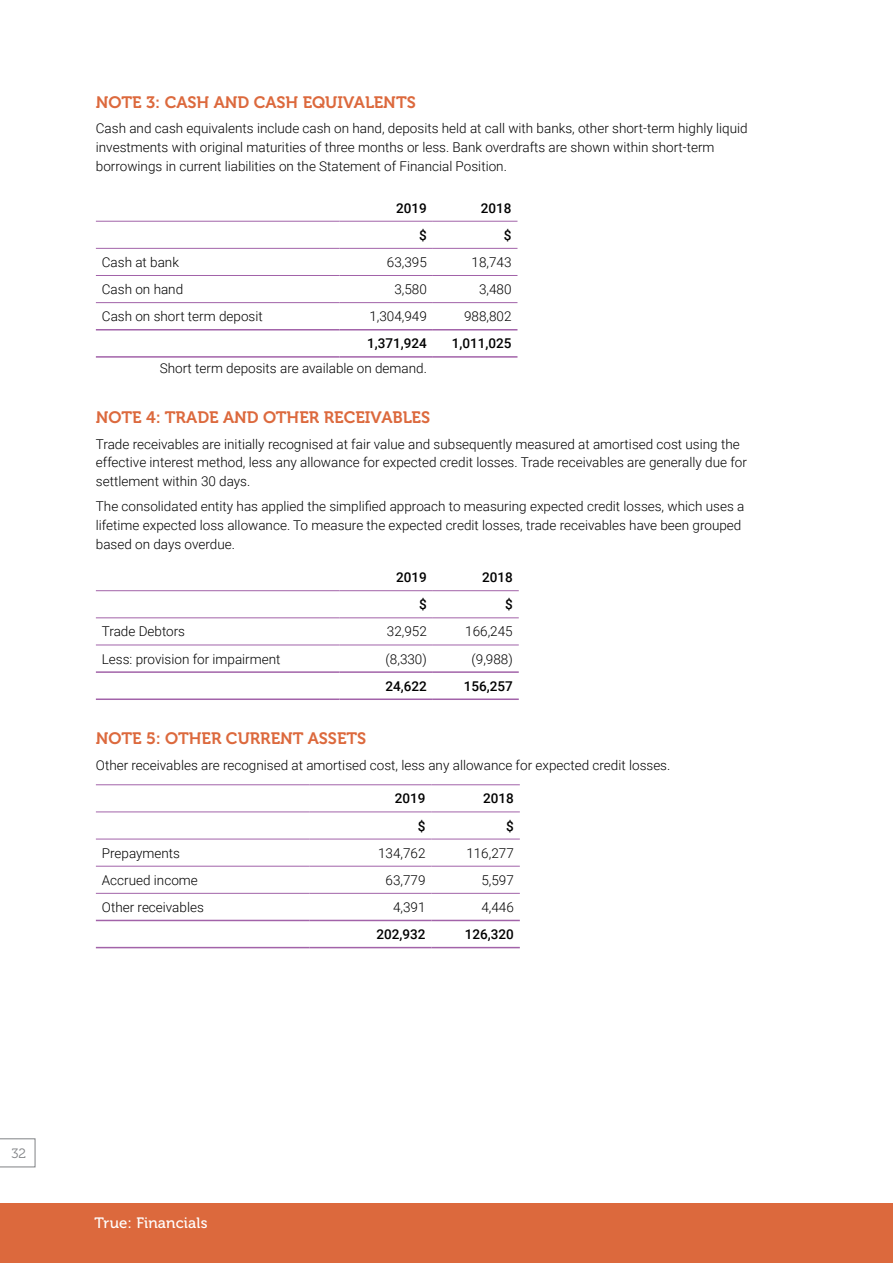
<style>
.page{position:relative;width:893px;height:1263px;background:#fff}
.page>*{position:absolute;margin:0;border:0;box-sizing:border-box;transform-origin:0 0}
.t1{font:16.5px "Museo 700";color:#dc693d}
.t2{font:15px "Museo 500";letter-spacing:.01em;color:#fff}
.t3{font:300 13.5px/18.8px "Roboto";color:#000}
.t4{font:500 13.5px "Roboto";color:#000}
.t5{font:13.5px "Museo 300";color:#808285}
</style>
<div class="page">
<div style="left:0;top:1203px;width:893px;height:60px;background:#dc693d"></div>
<hr style="left:96px;top:221px;width:243px;height:1px;background:#a263a9">
<hr style="left:339px;top:221px;width:94px;height:1px;background:#a263a9">
<hr style="left:433px;top:221px;width:84px;height:1px;background:#a263a9">
<hr style="left:96px;top:248px;width:243px;height:1px;background:#a263a9">
<hr style="left:339px;top:248px;width:94px;height:1px;background:#a263a9">
<hr style="left:433px;top:248px;width:84px;height:1px;background:#a263a9">
<hr style="left:96px;top:275px;width:243px;height:1px;background:#a263a9">
<hr style="left:339px;top:275px;width:94px;height:1px;background:#a263a9">
<hr style="left:433px;top:275px;width:84px;height:1px;background:#a263a9">
<hr style="left:96px;top:302px;width:243px;height:1px;background:#a263a9">
<hr style="left:339px;top:302px;width:94px;height:1px;background:#a263a9">
<hr style="left:433px;top:302px;width:84px;height:1px;background:#a263a9">
<hr style="left:96px;top:329px;width:243px;height:1px;background:#a263a9">
<hr style="left:339px;top:329px;width:94px;height:1px;background:#a263a9">
<hr style="left:433px;top:329px;width:84px;height:1px;background:#a263a9">
<hr style="left:96px;top:356px;width:243px;height:2px;background:#a263a9">
<hr style="left:339px;top:356px;width:94px;height:2px;background:#a263a9">
<hr style="left:433px;top:356px;width:84px;height:2px;background:#a263a9">
<hr style="left:96px;top:590px;width:243px;height:1px;background:#a263a9">
<hr style="left:339px;top:590px;width:94px;height:1px;background:#a263a9">
<hr style="left:433px;top:590px;width:86px;height:1px;background:#a263a9">
<hr style="left:96px;top:617px;width:243px;height:1px;background:#a263a9">
<hr style="left:339px;top:617px;width:94px;height:1px;background:#a263a9">
<hr style="left:433px;top:617px;width:86px;height:1px;background:#a263a9">
<hr style="left:96px;top:645px;width:243px;height:1px;background:#a263a9">
<hr style="left:339px;top:645px;width:94px;height:1px;background:#a263a9">
<hr style="left:433px;top:645px;width:86px;height:1px;background:#a263a9">
<hr style="left:96px;top:671px;width:243px;height:2px;background:#a263a9">
<hr style="left:339px;top:671px;width:94px;height:2px;background:#a263a9">
<hr style="left:433px;top:671px;width:86px;height:2px;background:#a263a9">
<hr style="left:96px;top:698px;width:243px;height:2px;background:#a263a9">
<hr style="left:339px;top:698px;width:94px;height:2px;background:#a263a9">
<hr style="left:433px;top:698px;width:86px;height:2px;background:#a263a9">
<hr style="left:96px;top:811px;width:214px;height:1px;background:#a263a9">
<hr style="left:310px;top:811px;width:122px;height:1px;background:#a263a9">
<hr style="left:432px;top:811px;width:88px;height:1px;background:#a263a9">
<hr style="left:96px;top:839px;width:214px;height:1px;background:#a263a9">
<hr style="left:310px;top:839px;width:122px;height:1px;background:#a263a9">
<hr style="left:432px;top:839px;width:88px;height:1px;background:#a263a9">
<hr style="left:96px;top:866px;width:214px;height:1px;background:#a263a9">
<hr style="left:310px;top:866px;width:122px;height:1px;background:#a263a9">
<hr style="left:432px;top:866px;width:88px;height:1px;background:#a263a9">
<hr style="left:96px;top:893px;width:214px;height:1px;background:#a263a9">
<hr style="left:310px;top:893px;width:122px;height:1px;background:#a263a9">
<hr style="left:432px;top:893px;width:88px;height:1px;background:#a263a9">
<hr style="left:96px;top:784px;width:214px;height:1px;background:#a263a9">
<hr style="left:310px;top:784px;width:122px;height:1px;background:#a263a9">
<hr style="left:432px;top:784px;width:88px;height:1px;background:#a263a9">
<hr style="left:96px;top:920px;width:214px;height:1px;background:#a263a9">
<hr style="left:310px;top:920px;width:122px;height:1px;background:#a263a9">
<hr style="left:432px;top:920px;width:88px;height:1px;background:#a263a9">
<hr style="left:96px;top:947px;width:214px;height:1px;background:#a263a9">
<hr style="left:310px;top:947px;width:122px;height:1px;background:#a263a9">
<hr style="left:432px;top:947px;width:88px;height:1px;background:#a263a9">
<svg style="left:0;top:1138px;width:35px;height:29px"></svg>
<p class="t1" style="left:96px;top:93px;width:13px">NOTE</p>
<p class="t1" style="left:146px;top:93px;width:31px">3: CASH</p>
<p class="t1" style="left:214px;top:93px;width:13px">AND</p>
<p class="t1" style="left:254px;top:93px;width:12px">CASH</p>
<p class="t1" style="left:303px;top:93px;width:34px">EQUIVALENTS</p>
<p class="t3" style="left:96px;top:118px;width:653px">Cash and cash equivalents include cash on hand, deposits held at call with banks, other short-term highly liquid investments with original maturities of three months or less. Bank overdrafts are shown within short-term borrowings in current liabilities on the Statement of Financial Position.</p>
<p class="t4" style="left:396px;top:198px;width:32px">2019</p>
<p class="t4" style="left:481px;top:198px;width:32px">2018</p>
<p class="t4" style="left:419px;top:226px;width:9px">$</p>
<p class="t4" style="left:504px;top:226px;width:9px">$</p>
<p class="t3" style="left:102px;top:252px;width:79px">Cash at bank</p>
<p class="t3" style="left:387px;top:252px;width:41px">63,395</p>
<p class="t3" style="left:471px;top:252px;width:41px">18,743</p>
<p class="t3" style="left:102px;top:279px;width:83px">Cash on hand</p>
<p class="t3" style="left:394px;top:279px;width:34px">3,580</p>
<p class="t3" style="left:479px;top:279px;width:34px">3,480</p>
<p class="t3" style="left:102px;top:307px;width:162px">Cash on short term deposit</p>
<p class="t3" style="left:369px;top:307px;width:59px">1,304,949</p>
<p class="t3" style="left:464px;top:307px;width:49px">988,802</p>
<p class="t4" style="left:367px;top:334px;width:61px">1,371,924</p>
<p class="t4" style="left:452px;top:334px;width:61px">1,011,025</p>
<p class="t3" style="left:160px;top:358px;width:269px">Short term deposits are available on demand.</p>
<p class="t1" style="left:96px;top:408px;width:13px">NOTE</p>
<p class="t1" style="left:146px;top:408px;width:31px">4: TRADE</p>
<p class="t1" style="left:223px;top:408px;width:13px">AND</p>
<p class="t1" style="left:263px;top:408px;width:13px">OTHER</p>
<p class="t1" style="left:324px;top:408px;width:11px">RECEIVA</p>
<p class="t1" style="left:392px;top:408px;width:21px">BLES</p>
<p class="t3" style="left:96px;top:434px;width:652px">Trade receivables are initially recognised at fair value and subsequently measured at amortised cost using the effective interest method, less any allowance for expected credit losses. Trade receivables are generally due for settlement within 30 days.</p>
<p class="t3" style="left:96px;top:496px;width:650px">The consolidated entity has applied the simplified approach to measuring expected credit losses, which uses a lifetime expected loss allowance. To measure the expected credit losses, trade receivables have been grouped based on days overdue.</p>
<p class="t4" style="left:396px;top:568px;width:32px">2019</p>
<p class="t4" style="left:482px;top:568px;width:32px">2018</p>
<p class="t4" style="left:419px;top:595px;width:9px">$</p>
<p class="t4" style="left:505px;top:595px;width:9px">$</p>
<p class="t3" style="left:102px;top:622px;width:85px">Trade Debtors</p>
<p class="t3" style="left:387px;top:622px;width:41px">32,952</p>
<p class="t3" style="left:465px;top:622px;width:49px">166,245</p>
<p class="t3" style="left:102px;top:649px;width:180px">Less: provision for impairment</p>
<p class="t3" style="left:386px;top:649px;width:43px">(8,330)</p>
<p class="t3" style="left:472px;top:649px;width:43px">(9,988)</p>
<p class="t4" style="left:386px;top:676px;width:43px">24,622</p>
<p class="t4" style="left:464px;top:676px;width:50px">156,257</p>
<p class="t1" style="left:96px;top:729px;width:13px">NOTE</p>
<p class="t1" style="left:146px;top:729px;width:32px">5: OTHER</p>
<p class="t1" style="left:226px;top:729px;width:13px">CURRENT</p>
<p class="t1" style="left:308px;top:729px;width:11px">ASSETS</p>
<p class="t3" style="left:96px;top:755px;width:576px">Other receivables are recognised at amortised cost, less any allowance for expected credit losses.</p>
<p class="t4" style="left:395px;top:789px;width:32px">2019</p>
<p class="t4" style="left:483px;top:789px;width:32px">2018</p>
<p class="t4" style="left:418px;top:816px;width:9px">$</p>
<p class="t4" style="left:506px;top:816px;width:9px">$</p>
<p class="t3" style="left:102px;top:843px;width:80px">Prepayments</p>
<p class="t3" style="left:378px;top:843px;width:49px">134,762</p>
<p class="t3" style="left:466px;top:843px;width:49px">116,277</p>
<p class="t3" style="left:102px;top:870px;width:97px">Accrued income</p>
<p class="t3" style="left:386px;top:870px;width:41px">63,779</p>
<p class="t3" style="left:481px;top:870px;width:34px">5,597</p>
<p class="t3" style="left:102px;top:897px;width:103px">Other receivables</p>
<p class="t3" style="left:393px;top:897px;width:34px">4,391</p>
<p class="t3" style="left:481px;top:897px;width:34px">4,446</p>
<p class="t4" style="left:377px;top:925px;width:50px">202,932</p>
<p class="t4" style="left:465px;top:925px;width:50px">126,320</p>
<p class="t5" style="left:11px;top:1146px;width:16px">32</p>
<p class="t2" style="left:95px;top:1214px;width:114px">True: Financials</p>
</div>
